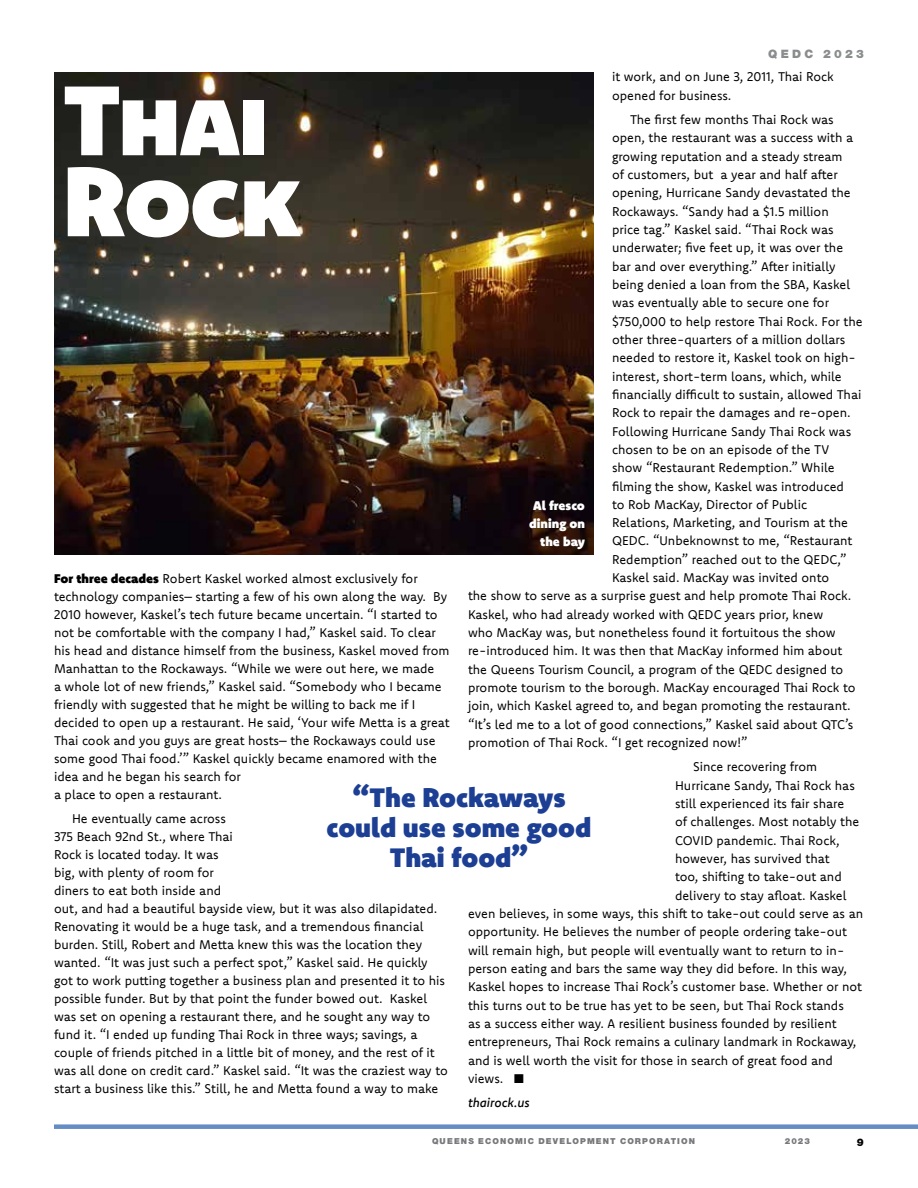
<style>
.page{position:relative;width:918px;height:1188px;background:#fff}
.page>*{position:absolute;margin:0;border:0;box-sizing:border-box;transform-origin:0 0}
.t1{font:99px/81px "Komet Black SC";letter-spacing:-.02em;color:#fff}
.t2{font:900 27px/30px "Komet";color:#1c3f94;text-align:center}
.t3{font:12.75px/18px "Komet";color:#000}
.t4{font:900 12.75px/18px "Komet";color:#fff;text-align:right}
.t5{font:italic 500 12.75px "Komet";color:#000}
.t6{font:900 11.7px "Helvetica Neue LT Pro";letter-spacing:.28em;color:#8a8c8e}
.t7{font:900 10.5px "Helvetica Neue LT Pro";color:#000}
.t8{font:900 8.25px "Helvetica Neue LT Pro";letter-spacing:.13em;color:#77787b}
.s1{font-weight:900}
</style>
<div class="page">
<div style="left:54px;top:1124px;width:864px;height:5px;background:#658cc4"></div>
<img style="left:54px;top:72px;width:540px;height:483px">
<p class="t6" style="left:768px;top:47px;width:97px">QEDC 2023</p>
<p class="t3" style="left:612px;top:68px;width:223px">it work, and on June 3, 2011, Thai Rock opened for business.</p>
<p class="t3" style="left:630px;top:110px;width:205px">The first few months Thai Rock was</p>
<p class="t3" style="left:612px;top:129px;width:243px">open, the restaurant was a success with a</p>
<p class="t3" style="left:612px;top:147px;width:232px">growing reputation and a steady stream</p>
<p class="t3" style="left:612px;top:165px;width:227px">of customers, but a year and half after</p>
<p class="t3" style="left:612px;top:184px;width:240px">opening, Hurricane Sandy devastated the</p>
<p class="t3" style="left:612px;top:202px;width:218px">Rockaways. “Sandy had a $1.5 million</p>
<p class="t3" style="left:612px;top:220px;width:223px">price tag.” Kaskel said. “Thai Rock was</p>
<p class="t3" style="left:612px;top:239px;width:233px">underwater; five feet up, it was over the</p>
<p class="t3" style="left:612px;top:257px;width:225px">bar and over everything.” After initially</p>
<p class="t3" style="left:612px;top:275px;width:240px">being denied a loan from the SBA, Kaskel</p>
<p class="t3" style="left:612px;top:294px;width:219px">was eventually able to secure one for</p>
<p class="t3" style="left:612px;top:312px;width:252px">$750,000 to help restore Thai Rock. For the</p>
<p class="t3" style="left:612px;top:330px;width:235px">other three-quarters of a million dollars</p>
<p class="t3" style="left:612px;top:348px;width:245px">needed to restore it, Kaskel took on high-</p>
<p class="t3" style="left:612px;top:367px;width:231px">interest, short-term loans, which, while</p>
<p class="t3" style="left:612px;top:385px;width:251px">financially difficult to sustain, allowed Thai</p>
<p class="t3" style="left:612px;top:403px;width:240px">Rock to repair the damages and re-open.</p>
<p class="t3" style="left:612px;top:422px;width:241px">Following Hurricane Sandy Thai Rock was</p>
<p class="t3" style="left:612px;top:440px;width:219px">chosen to be on an episode of the TV</p>
<p class="t3" style="left:612px;top:458px;width:224px">show “Restaurant Redemption.” While</p>
<p class="t3" style="left:612px;top:477px;width:233px">filming the show, Kaskel was introduced</p>
<p class="t3" style="left:612px;top:495px;width:197px">to Rob MacKay, Director of Public</p>
<p class="t3" style="left:612px;top:513px;width:237px">Relations, Marketing, and Tourism at the</p>
<p class="t3" style="left:612px;top:532px;width:242px">QEDC. “Unbeknownst to me, “Restaurant</p>
<p class="t3" style="left:612px;top:550px;width:236px">Redemption” reached out to the QEDC,”</p>
<p class="t3" style="left:612px;top:568px;width:219px">Kaskel said. MacKay was invited onto</p>
<p class="t3" style="left:468px;top:587px;width:385px">the show to serve as a surprise guest and help promote Thai Rock.</p>
<p class="t3" style="left:468px;top:605px;width:357px">Kaskel, who had already worked with QEDC years prior, knew</p>
<p class="t3" style="left:468px;top:623px;width:369px">who MacKay was, but nonetheless found it fortuitous the show</p>
<p class="t3" style="left:468px;top:642px;width:376px">re-introduced him. It was then that MacKay informed him about</p>
<p class="t3" style="left:468px;top:660px;width:377px">the Queens Tourism Council, a program of the QEDC designed to</p>
<p class="t3" style="left:468px;top:678px;width:389px">promote tourism to the borough. MacKay encouraged Thai Rock to</p>
<p class="t3" style="left:468px;top:697px;width:384px">join, which Kaskel agreed to, and began promoting the restaurant.</p>
<p class="t3" style="left:468px;top:715px;width:387px">“It’s led me to a lot of good connections,” Kaskel said about QTC’s</p>
<p class="t3" style="left:468px;top:733px;width:281px">promotion of Thai Rock. “I get recognized now!”</p>
<p class="t3" style="left:693px;top:758px;width:126px">Since recovering from</p>
<p class="t3" style="left:675px;top:776px;width:181px">Hurricane Sandy, Thai Rock has</p>
<p class="t3" style="left:675px;top:794px;width:171px">still experienced its fair share</p>
<p class="t3" style="left:675px;top:813px;width:186px">of challenges. Most notably the</p>
<p class="t3" style="left:675px;top:831px;width:166px">COVID pandemic. Thai Rock,</p>
<p class="t3" style="left:675px;top:849px;width:156px">however, has survived that</p>
<p class="t3" style="left:675px;top:868px;width:168px">too, shifting to take-out and</p>
<p class="t3" style="left:675px;top:886px;width:173px">delivery to stay afloat. Kaskel</p>
<p class="t3" style="left:468px;top:904px;width:397px">even believes, in some ways, this shift to take-out could serve as an</p>
<p class="t3" style="left:468px;top:922px;width:381px">opportunity. He believes the number of people ordering take-out</p>
<p class="t3" style="left:468px;top:941px;width:378px">will remain high, but people will eventually want to return to in-</p>
<p class="t3" style="left:468px;top:959px;width:381px">person eating and bars the same way they did before. In this way,</p>
<p class="t3" style="left:468px;top:977px;width:396px">Kaskel hopes to increase Thai Rock’s customer base. Whether or not</p>
<p class="t3" style="left:468px;top:996px;width:377px">this turns out to be true has yet to be seen, but Thai Rock stands</p>
<p class="t3" style="left:468px;top:1014px;width:370px">as a success either way. A resilient business founded by resilient</p>
<p class="t3" style="left:468px;top:1032px;width:390px">entrepreneurs, Thai Rock remains a culinary landmark in Rockaway,</p>
<p class="t3" style="left:468px;top:1051px;width:366px">and is well worth the visit for those in search of great food and</p>
<p class="t3" style="left:468px;top:1069px;width:57px">views. ■</p>
<p class="t5" style="left:468px;top:1094px;width:63px">thairock.us</p>
<h1 class="t1" style="left:63px;top:78px;width:240px">Thai<br>Rock</h1>
<p class="t4" style="left:529px;top:496px;width:57px">Al fresco dining on the bay</p>
<p class="t3" style="left:54px;top:569px;width:397px"><span class="s1">For three decades</span> Robert Kaskel worked almost exclusively for technology companies– starting a few of his own along the way. By 2010 however, Kaskel’s tech future became uncertain. “I started to not be comfortable with the company I had,” Kaskel said. To clear his head and distance himself from the business, Kaskel moved from Manhattan to the Rockaways. “While we were out here, we made<br>a whole lot of new friends,” Kaskel said. “Somebody who I became friendly with suggested that he might be willing to back me if I decided to open up a restaurant. He said, ‘Your wife Metta is a great Thai cook and you guys are great hosts– the Rockaways could use some good Thai food.’” Kaskel quickly became enamored with the idea and he began his search for<br>a place to open a restaurant.</p>
<p class="t3" style="left:54px;top:809px;width:395px;text-indent:18px">He eventually came across<br>375 Beach 92nd St., where Thai<br>Rock is located today. It was<br>big, with plenty of room for<br>diners to eat both inside and<br>out, and had a beautiful bayside view, but it was also dilapidated.<br>Renovating it would be a huge task, and a tremendous financial burden. Still, Robert and Metta knew this was the location they wanted. “It was just such a perfect spot,” Kaskel said. He quickly got to work putting together a business plan and presented it to his possible funder. But by that point the funder bowed out. Kaskel was set on opening a restaurant there, and he sought any way to fund it. “I ended up funding Thai Rock in three ways; savings, a couple of friends pitched in a little bit of money, and the rest of it was all done on credit card.” Kaskel said. “It was the craziest way to start a business like this.” Still, he and Metta found a way to make</p>
<h2 class="t2" style="left:327px;top:782px;width:266px">“The Rockaways could use some good<br>Thai food”</h2>
<p class="t8" style="left:432px;top:1137px;width:264px">QUEENS ECONOMIC DEVELOPMENT CORPORATION</p>
<p class="t8" style="left:785px;top:1137px;width:27px">2023</p>
<p class="t7" style="left:857px;top:1136px;width:9px">9</p>
</div>
